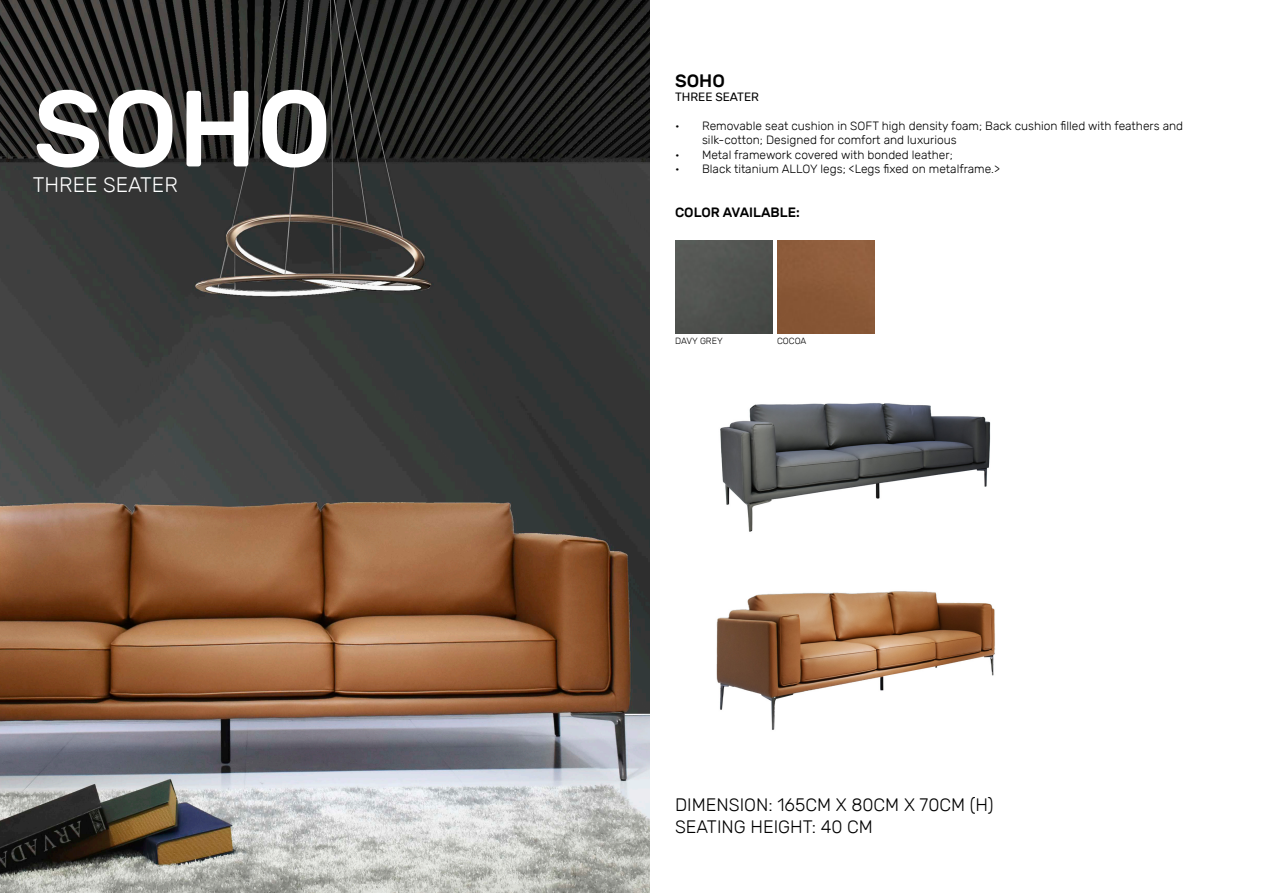
<style>
.page{position:relative;width:1263px;height:893px;background:#fff}
.page>*{position:absolute;margin:0;border:0;box-sizing:border-box;transform-origin:0 0}
.t1{font:500 108px "Rubik";color:#fff}
.t2{font:300 21px "Rubik";color:#fff}
.t3{font:300 18px "Rubik";color:#000}
.t4{font:500 18px "Rubik";color:#000}
.t5{font:500 13.5px "Rubik";color:#000}
.t6{font:300 12px/14.4px "Rubik";color:#000}
.t7{font:12px "Rubik";color:#000}
.t8{font:300 9px "Rubik";color:#000}
</style>
<div class="page">
<img style="left:0;top:0;width:649px;height:893px">
<img style="left:716px;top:591px;width:279px;height:139px">
<img style="left:720px;top:403px;width:271px;height:129px">
<img style="left:675px;top:240px;width:97px;height:94px">
<div style="left:777px;top:240px;width:97px;height:94px;background:#8b5a39"></div>
<p class="t1" style="left:33px;top:68px;width:300px">SOHO</p>
<p class="t2" style="left:33px;top:173px;width:146px">THREE SEATER</p>
<p class="t4" style="left:675px;top:70px;width:51px">SOHO</p>
<p class="t7" style="left:675px;top:90px;width:85px">THREE SEATER</p>
<p class="t6" style="left:702px;top:119px;width:483px;text-indent:-27px">• Removable seat cushion in SOFT high density foam; Back cushion filled with feathers and silk-cotton; Designed for comfort and luxurious</p>
<p class="t6" style="left:675px;top:148px;width:279px">• Metal framework covered with bonded leather;</p>
<p class="t6" style="left:675px;top:162px;width:326px">• Black titanium ALLOY legs; &lt;Legs fixed on metalframe.&gt;</p>
<p class="t5" style="left:675px;top:205px;width:126px">COLOR AVAILABLE:</p>
<p class="t8" style="left:675px;top:335px;width:49px">DAVY GREY</p>
<p class="t8" style="left:777px;top:335px;width:31px">COCOA</p>
<p class="t3" style="left:675px;top:795px;width:320px">DIMENSION: 165CM X 80CM X 70CM (H)</p>
<p class="t3" style="left:675px;top:816px;width:199px">SEATING HEIGHT: 40 CM</p>
</div>
